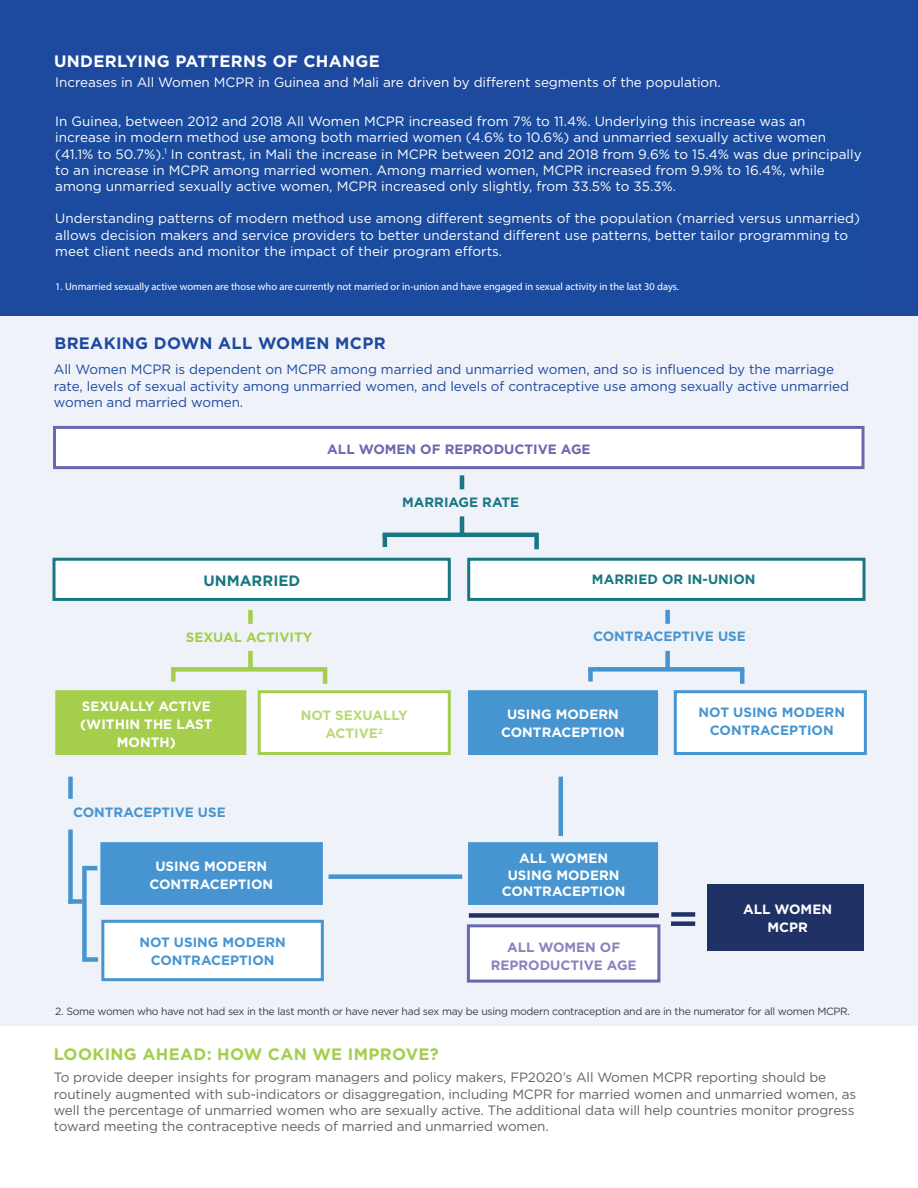
<style>
.page{position:relative;width:918px;height:1188px;background:#fff}
.page>*{position:absolute;margin:0;border:0;box-sizing:border-box;transform-origin:0 0}
.Paragraph_Header{font:700 16.5px "Gotham";letter-spacing:.02em;color:#a4ce4c}
.Paragraph_Header-2{font:700 16.5px "Gotham";letter-spacing:.02em;color:#fff}
.Paragraph_Header-3{font:700 16.5px "Gotham";letter-spacing:.02em;color:#1d499f}
.Body{font:700 15px "Gotham";color:#187782}
.Chart_copy{font:13.5px/16.2px "Gotham";color:#fff}
.Body-2{font:13.5px/16.2px "Gotham";letter-spacing:-.01em;color:#636366}
.Intro_copy_2{font:13.5px/16.2px "Gotham";letter-spacing:-.005em;color:#1d499f}
.Body-3{font:700 13.5px/18px "Gotham";color:#fff;text-align:center}
.Body-4{font:700 13.5px/18px "Gotham";color:#4795d0;text-align:center}
.Intro_copy_2-2{font:13.5px "Gotham";letter-spacing:-.005em;color:#fff}
.Body-5{font:700 13.5px "Gotham";color:#187782}
.Body-6{font:700 13.5px "Gotham";color:#6968af}
.Body-7{font:700 13.5px/18px "Gotham";color:#8784bf;text-align:center}
.Body-8{font:700 13.5px/18px "Gotham";color:#bad879;text-align:center}
.Body-9{font:700 13.5px "Gotham";color:#a4ce4c}
.Side_Bar_Body{font:10.5px "Gotham";letter-spacing:-.03em;color:#3e3e3f}
.t1{font:10.5px "Myriad Pro";color:#fff}
</style>
<div class="page">
<div style="left:0;top:306px;width:918px;height:720px;background:#eff2f9"></div>
<div style="left:0;top:0;width:918px;height:315px;background:#1d499f"></div>
<div style="left:53px;top:426px;width:812px;height:43px;background:#fff;border:3px solid #6968af"></div>
<div style="left:52px;top:558px;width:399px;height:43px;background:#fff;border:3px solid #187782"></div>
<div style="left:467px;top:558px;width:399px;height:43px;background:#fff;border:3px solid #187782"></div>
<div style="left:55px;top:690px;width:191px;height:65px;background:#a4ce4c;border:3px solid #a4ce4c"></div>
<div style="left:258px;top:690px;width:193px;height:65px;background:#fff;border:3px solid #a4ce4c"></div>
<div style="left:674px;top:690px;width:193px;height:65px;background:#fff;border:3px solid #4795d0"></div>
<div style="left:468px;top:690px;width:190px;height:65px;background:#4795d0"></div>
<div style="left:248px;top:610px;width:5px;height:14px;background:#a4ce4c"></div>
<div style="left:248px;top:651px;width:5px;height:18px;background:#a4ce4c"></div>
<div style="left:171px;top:667px;width:156px;height:5px;background:#a4ce4c"></div>
<div style="left:171px;top:669px;width:5px;height:13px;background:#a4ce4c"></div>
<hr style="left:323px;top:671px;width:4px;height:13px;background:#a4ce4c">
<div style="left:665px;top:610px;width:5px;height:14px;background:#4795d0"></div>
<div style="left:665px;top:651px;width:5px;height:18px;background:#4795d0"></div>
<div style="left:588px;top:667px;width:156px;height:5px;background:#4795d0"></div>
<div style="left:588px;top:669px;width:5px;height:13px;background:#4795d0"></div>
<hr style="left:740px;top:671px;width:4px;height:13px;background:#4795d0">
<hr style="left:460px;top:475px;width:4px;height:14px;background:#187782">
<hr style="left:460px;top:516px;width:4px;height:19px;background:#187782">
<hr style="left:383px;top:533px;width:156px;height:4px;background:#187782">
<hr style="left:383px;top:534px;width:4px;height:13px;background:#187782">
<div style="left:534px;top:536px;width:5px;height:13px;background:#187782"></div>
<div style="left:68px;top:899px;width:14px;height:5px;background:#4795d0"></div>
<div style="left:68px;top:777px;width:5px;height:22px;background:#4795d0"></div>
<div style="left:82px;top:866px;width:5px;height:96px;background:#4795d0"></div>
<div style="left:85px;top:957px;width:13px;height:5px;background:#4795d0"></div>
<hr style="left:84px;top:866px;width:13px;height:4px;background:#4795d0">
<div style="left:468px;top:842px;width:190px;height:63px;background:#4795d0"></div>
<div style="left:469px;top:913px;width:190px;height:5px;background:#203265"></div>
<div style="left:467px;top:924px;width:193px;height:59px;background:#fff;border:3px solid #6968af"></div>
<div style="left:100px;top:842px;width:223px;height:63px;background:#4795d0;border:3px solid #4795d0"></div>
<div style="left:101px;top:920px;width:223px;height:61px;background:#fff;border:3px solid #4795d0"></div>
<div style="left:328px;top:874px;width:134px;height:5px;background:#4795d0"></div>
<hr style="left:559px;top:777px;width:4px;height:59px;background:#4795d0">
<div style="left:708px;top:885px;width:156px;height:66px;background:#203265"></div>
<div style="left:671px;top:912px;width:24px;height:5px;background:#203265"></div>
<div style="left:671px;top:921px;width:24px;height:5px;background:#203265"></div>
<div style="left:68px;top:829px;width:5px;height:75px;background:#4795d0"></div>
<p class="Paragraph_Header-2" style="left:54px;top:50px;width:327px">UNDERLYING PATTERNS OF CHANGE</p>
<p class="Intro_copy_2-2" style="left:55px;top:75px;width:667px">Increases in All Women MCPR in Guinea and Mali are driven by different segments of the population.</p>
<p class="Chart_copy" style="left:55px;top:113px;width:808px">In Guinea, between 2012 and 2018 All Women MCPR increased from 7% to 11.4%. Underlying this increase was an increase in modern method use among both married women (4.6% to 10.6%) and unmarried sexually active women (41.1% to 50.7%).<sup>1</sup> In contrast, in Mali the increase in MCPR between 2012 and 2018 from 9.6% to 15.4% was due principally to an increase in MCPR among married women. Among married women, MCPR increased from 9.9% to 16.4%, while among unmarried sexually active women, MCPR increased only slightly, from 33.5% to 35.3%.</p>
<p class="Chart_copy" style="left:55px;top:211px;width:806px">Understanding patterns of modern method use among different segments of the population (married versus unmarried) allows decision makers and service providers to better understand different use patterns, better tailor programming to meet client needs and monitor the impact of their program efforts.</p>
<p class="t1" style="left:55px;top:280px;width:625px">1. Unmarried sexually active women are those who are currently not married or in-union and have engaged in sexual activity in the last 30 days.</p>
<p class="Paragraph_Header-3" style="left:54px;top:333px;width:333px">BREAKING DOWN ALL WOMEN MCPR</p>
<p class="Intro_copy_2" style="left:54px;top:361px;width:797px">All Women MCPR is dependent on MCPR among married and unmarried women, and so is influenced by the marriage rate, levels of sexual activity among unmarried women, and levels of contraceptive use among sexually active unmarried women and married women.</p>
<p class="Body-6" style="left:327px;top:440px;width:265px">ALL WOMEN OF REPRODUCTIVE AGE</p>
<p class="Body-5" style="left:402px;top:493px;width:119px">MARRIAGE RATE</p>
<p class="Body" style="left:204px;top:570px;width:98px">UNMARRIED</p>
<p class="Body-5" style="left:592px;top:571px;width:165px">MARRIED OR IN-UNION</p>
<p class="Body-9" style="left:186px;top:628px;width:128px">SEXUAL ACTIVITY</p>
<p class="Body-4" style="left:593px;top:628px;width:154px">CONTRACEPTIVE USE</p>
<p class="Body-3" style="left:80px;top:697px;width:134px">SEXUALLY ACTIVE (WITHIN THE LAST<br>MONTH)</p>
<p class="Body-4" style="left:699px;top:703px;width:148px">NOT USING MODERN<br>CONTRACEPTION</p>
<p class="Body-3" style="left:501px;top:705px;width:125px">USING MODERN<br>CONTRACEPTION</p>
<p class="Body-8" style="left:301px;top:706px;width:109px">NOT SEXUALLY<br>ACTIVE<sup>2</sup></p>
<p class="Body-4" style="left:73px;top:803px;width:154px">CONTRACEPTIVE USE</p>
<p class="Body-3" style="left:149px;top:858px;width:125px">USING MODERN<br>CONTRACEPTION</p>
<p class="Body-3" style="left:502px;top:850px;width:125px;line-height:16.5px">ALL WOMEN<br>USING MODERN<br>CONTRACEPTION</p>
<p class="Body-4" style="left:139px;top:933px;width:148px">NOT USING MODERN<br>CONTRACEPTION</p>
<p class="Body-7" style="left:491px;top:938px;width:147px">ALL WOMEN OF<br>REPRODUCTIVE AGE</p>
<p class="Body-3" style="left:743px;top:900px;width:90px">ALL WOMEN<br>MCPR</p>
<p class="Side_Bar_Body" style="left:55px;top:1006px;width:796px">2. Some women who have not had sex in the last month or have never had sex may be using modern contraception and are in the numerator for all women MCPR.</p>
<p class="Paragraph_Header" style="left:54px;top:1044px;width:386px">LOOKING AHEAD: HOW CAN WE IMPROVE?</p>
<p class="Body-2" style="left:54px;top:1070px;width:804px">To provide deeper insights for program managers and policy makers, FP2020’s All Women MCPR reporting should be routinely augmented with sub-indicators or disaggregation, including MCPR for married women and unmarried women, as well the percentage of unmarried women who are sexually active. The additional data will help countries monitor progress toward meeting the contraceptive needs of married and unmarried women.</p>
</div>
